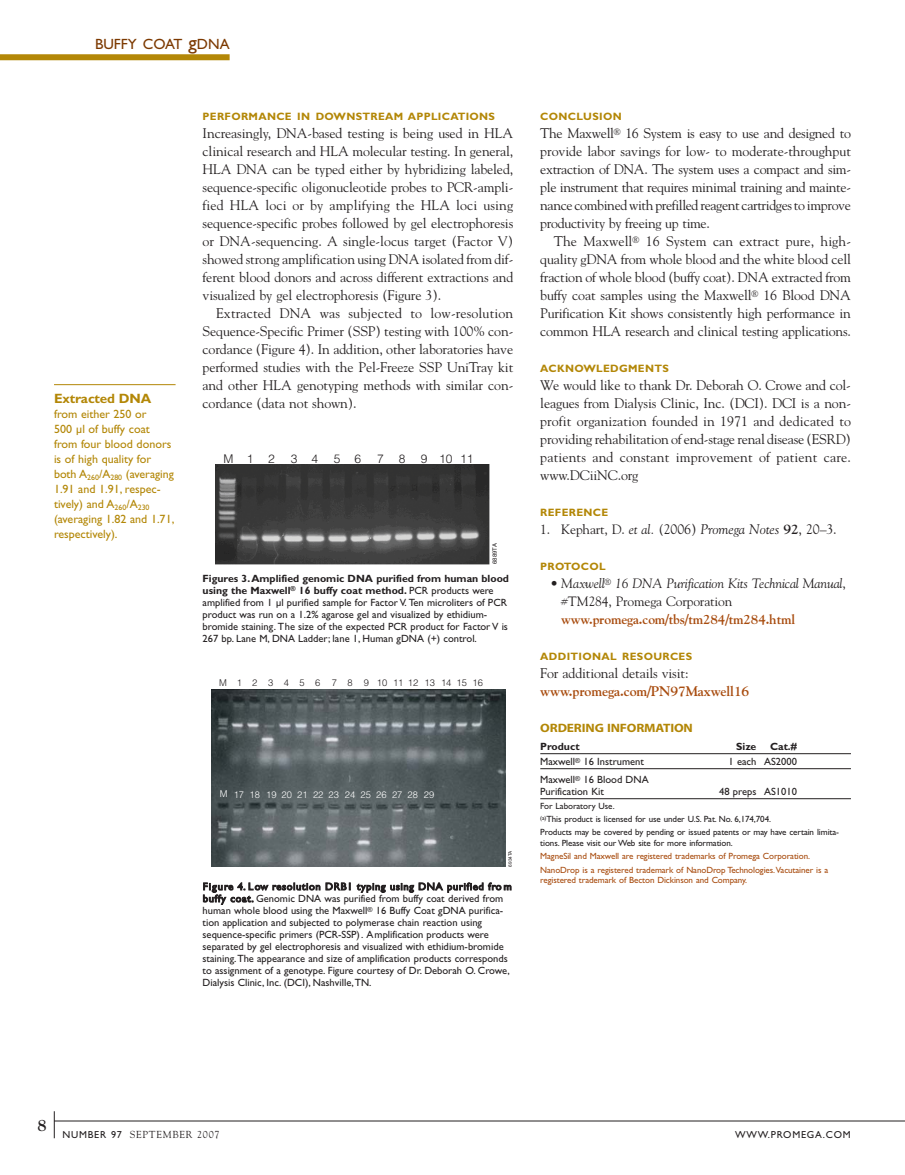
<style>
.page{position:relative;width:905px;height:1175px;background:#fff}
.page>*{position:absolute;margin:0;border:0;box-sizing:border-box;transform-origin:0 0}
.t1{font:700 16.5px "Goudy";color:#231f20}
.t2{font:14.85px "Gill Sans";color:#7c3900}
.t3{font:13.8px/18px "Goudy";letter-spacing:-.01em;color:#231f20;text-align:justify}
.t4{font:700 13.8px "Goudy";letter-spacing:-.01em;color:#a84c0f}
.t5{font:italic 13.5px/18px "Goudy";letter-spacing:-.01em;color:#231f20}
.t6{font:13.5px "Goudy";letter-spacing:-.01em;color:#231f20}
.t7{font:700 13.5px "Goudy";letter-spacing:-.01em;color:#a84c0f}
.t8{font:700 13.5px "Gill Sans";letter-spacing:-.01em;color:#b38707}
.t9{font:700 12.15px "Myriad Pro";letter-spacing:-.01em;color:#b38707;scale:1.11 1}
.t10{font:12px/15px "Gill Sans";color:#b38707}
.t11{font:300 12px "Helvetica";letter-spacing:.55em;color:#231f20}
.t12{font:700 10.65px "Gill Sans";letter-spacing:.03em;color:#b38707}
.t13{font:10.5px/12px "Gill Sans";color:#231f20}
.t14{font:700 10.5px "Gill Sans";color:#231f20}
.t15{font:10.2px "Goudy";letter-spacing:.075em;color:#231f20}
.t16{font:10.2px "Gill Sans";letter-spacing:.08em;color:#231f20}
.t17{font:300 9.3px "Helvetica";color:#fff}
.t18{font:300 9.3px "Helvetica";color:#231f20}
.t19{font:9px/13.4px "Gill Sans";letter-spacing:-.01em;color:#231f20}
.t20{font:9px/13.4px "Gill Sans";letter-spacing:-.01em;color:#a84c0f}
.t21{font:6px "Helvetica";letter-spacing:.02em;color:#231f20}
.t22{font:4.65px "Helvetica";letter-spacing:.02em;color:#231f20}
.s1{font-size:19.8px}
.s2{font-weight:700}
.s3{font-style:italic}
.s4{font-size:13.8px}
.s5{font-style:italic;font-size:13.8px}
.s6{font-weight:700;font-size:13.8px}
.s7{font-style:normal}
.s8{font-family:"Gill Sans"}
</style>
<div class="page">
<div style="left:0;top:54px;width:230px;height:6px;background:#b38707"></div>
<hr style="left:54px;top:1120px;width:850px;height:1px;background:#231f20">
<svg style="left:54px;top:1111px;width:1px;height:27px"></svg>
<hr style="left:540px;top:753px;width:310px;height:1px;background:#231f20">
<hr style="left:540px;top:768px;width:310px;height:1px;background:#231f20">
<hr style="left:540px;top:798px;width:310px;height:1px;background:#231f20">
<hr style="left:54px;top:384px;width:122px;height:1px;background:#b38707">
<img style="left:215px;top:464px;width:274px;height:100px">
<img style="left:211px;top:689px;width:294px;height:177px">
<p class="t2" style="left:95px;top:39px;width:136px">BUFFY COAT <span class="s1">g</span>DNA</p>
<p class="t8" style="left:54px;top:394px;width:99px">Extracted DNA</p>
<p class="t10" style="left:54px;top:408px;width:122px">from either 250 or<br>500 μl of buffy coat from four blood donors is of high quality for both A<sub>260</sub>/A<sub>280</sub> (averaging<br>1.91 and 1.91, respec&shy;tively) and A<sub>260</sub>/A<sub>230 </sub>(averaging 1.82 and 1.71, respectively).</p>
<p class="t12" style="left:202px;top:113px;width:294px">PERFORMANCE IN DOWNSTREAM APPLICATIONS</p>
<p class="t3" style="left:202px;top:125px;width:312px">Increasingly, DNA-based testing is being used in HLA clinical research and HLA molecular testing. In general, HLA DNA can be typed either by hybridizing labeled, sequence-specific oligonucleotide probes to PCR-ampli&shy;fied HLA loci or by amplifying the HLA loci using sequence-specific probes followed by gel electrophoresis or DNA-sequencing. A single-locus target (Factor V) showed strong amplification using DNA isolated from dif&shy;ferent blood donors and across different extractions and visualized by gel electrophoresis (Figure 3).</p>
<p class="t3" style="left:202px;top:305px;width:312px;text-indent:14px">Extracted DNA was subjected to low-resolution Sequence-Specific Primer (SSP) testing with 100% con&shy;cordance (Figure 4). In addition, other laboratories have performed studies with the Pel-Freeze SSP UniTray kit and other HLA genotyping methods with similar con&shy;cordance (data not shown).</p>
<p class="t11" style="left:223px;top:454px;width:53px">M12</p>
<p class="t11" style="left:291px;top:454px;width:29px">3 4</p>
<p class="t11" style="left:334px;top:454px;width:29px">5 6</p>
<p class="t11" style="left:399px;top:454px;width:8px">8</p>
<p class="t11" style="left:377px;top:454px;width:8px">7</p>
<p class="t11" style="left:421px;top:454px;width:54px">9 10 11</p>
<p class="t21" style="left:492px;top:564px;width:22px;rotate:-90deg">6889TA</p>
<p class="t13" style="left:202px;top:573px;width:308px"><span class="s2">Figures 3.Amplified genomic DNA purified from human blood using the Maxwell</span><sup>®</sup> <span class="s2">16 buffy coat method.</span> PCR products were amplified from 1 μl purified sample for Factor V. Ten microliters of PCR product was run on a 1.2% agarose gel and visualized by ethidium&shy;bromide staining. The size of the expected PCR product for Factor V is 267 bp. Lane M, DNA Ladder; lane 1, Human gDNA (+) control.</p>
<p class="t18" style="left:219px;top:679px;width:9px">M</p>
<p class="t18" style="left:237px;top:679px;width:248px">1 2 3 4 5 6 7 8 9 10111213141516</p>
<p class="t17" style="left:220px;top:790px;width:9px">M</p>
<p class="t17" style="left:234px;top:791px;width:202px">17 18 19 20 21 22 23 24 25 26 27 28 29</p>
<p class="t22" style="left:508px;top:866px;width:18px;rotate:-90deg">6934TA</p>
<p class="t13" style="left:202px;top:881px;width:310px">Figure 4. Low resolution DRB1 typing using DNA purified fro m buffy coat. Genomic DNA was purified from buffy coat derived from human whole blood using the Maxwell<sup>®</sup> 16 Buffy Coat gDNA purifica&shy;tion application and subjected to polymerase chain reaction using sequence-specific primers (PCR-SSP). Amplification products were separated by gel electrophoresis and visualized with ethidium-bromide staining.The appearance and size of amplification products corresponds to assignment of a genotype. Figure courtesy of Dr. Deborah O. Crowe, Dialysis Clinic, Inc. (DCI), Nashville,TN.</p>
<p class="t12" style="left:540px;top:113px;width:83px">CONCLUSION</p>
<p class="t3" style="left:540px;top:125px;width:312px">The Maxwell<sup>®</sup> 16 System is easy to use and designed to provide labor savings for low- to moderate-throughput extraction of DNA. The system uses a compact and sim&shy;ple instrument that requires minimal training and mainte&shy;nance combined with prefilled reagent cartridges to improve productivity by freeing up time.</p>
<p class="t3" style="left:540px;top:233px;width:312px;text-indent:13px">The Maxwell<sup>®</sup> 16 System can extract pure, high&shy;quality gDNA from whole blood and the white blood cell fraction of whole blood (buffy coat). DNA extracted from buffy coat samples using the Maxwell<sup>®</sup> 16 Blood DNA Purification Kit shows consistently high performance in common HLA research and clinical testing applications.</p>
<p class="t12" style="left:540px;top:365px;width:130px">ACKNOWLEDGMENTS</p>
<p class="t3" style="left:540px;top:377px;width:312px">We would like to thank Dr. Deborah O. Crowe and col&shy;leagues from Dialysis Clinic, Inc. (DCI). DCI is a non&shy;profit organization founded in 1971 and dedicated to providing rehabilitation of end-stage renal disease (ESRD) patients and constant improvement of patient care. www.DCiiNC.org</p>
<p class="t12" style="left:540px;top:509px;width:69px">REFERENCE</p>
<p class="t6" style="left:540px;top:524px;width:298px">1. Kephart, D. <span class="s3">et al.</span> (<span class="s4">2006)</span> <span class="s5">Promega Notes</span> <span class="s6">92</span><span class="s4">, 20–3.</span></p>
<p class="t12" style="left:540px;top:563px;width:67px">PROTOCOL</p>
<p class="t5" style="left:561px;top:575px;width:286px;text-indent:-11px"><span class="s7">•</span> Maxwell<sup>®</sup> 16 DNA Purification Kits Technical Manual<span class="s7">, #TM284, Promega Corporation</span></p>
<p class="t7" style="left:561px;top:614px;width:235px">www.promega.com/tbs/tm284/tm284.html</p>
<p class="t12" style="left:540px;top:653px;width:153px">ADDITIONAL RESOURCES</p>
<p class="t3" style="left:540px;top:665px;width:150px">For additional details visit:</p>
<p class="t4" style="left:540px;top:686px;width:210px">www.promega.com/PN97Maxwell16</p>
<p class="t9" style="left:540px;top:723px;width:139px">ORDERING INFORMATION</p>
<p class="t14" style="left:540px;top:743px;width:41px">Product</p>
<p class="t14" style="left:736px;top:743px;width:22px">Size</p>
<p class="t14" style="left:770px;top:743px;width:28px">Cat.#</p>
<p class="t13" style="left:540px;top:757px;width:105px">Maxwell<sup>®</sup> 16 Instrument</p>
<p class="t13" style="left:728px;top:757px;width:70px">1 each AS2000</p>
<p class="t13" style="left:540px;top:775px;width:110px">Maxwell<sup>®</sup> 16 Blood DNA<br>Purification Kit</p>
<p class="t13" style="left:719px;top:787px;width:79px">48 preps AS1010</p>
<p class="t19" style="left:540px;top:800px;width:300px">For Laboratory Use.<br><sup>(a)</sup>This product is licensed for use under U.S. Pat. No. 6,174,704.<br>Products may be covered by pending or issued patents or may have certain limita-</p>
<p class="t19" style="left:540px;top:837px;width:194px">tions. Please visit our Web site for more information.</p>
<p class="t20" style="left:540px;top:850px;width:289px">MagneSil and Maxwell are registered trademarks of Promega Corporation.<br>NanoDrop is a registered trademark of NanoDrop Technologies.Vacutainer is a</p>
<p class="t20" style="left:540px;top:874px;width:208px">registered trademark of Becton Dickinson and Company.</p>
<p class="t1" style="left:37px;top:1118px;width:11px">8</p>
<p class="t15" style="left:62px;top:1130px;width:159px"><span class="s8">NUMBER 97</span> SEPTEMBER 2007</p>
<p class="t16" style="left:735px;top:1131px;width:117px">WWW.PROMEGA.COM</p>
</div>
